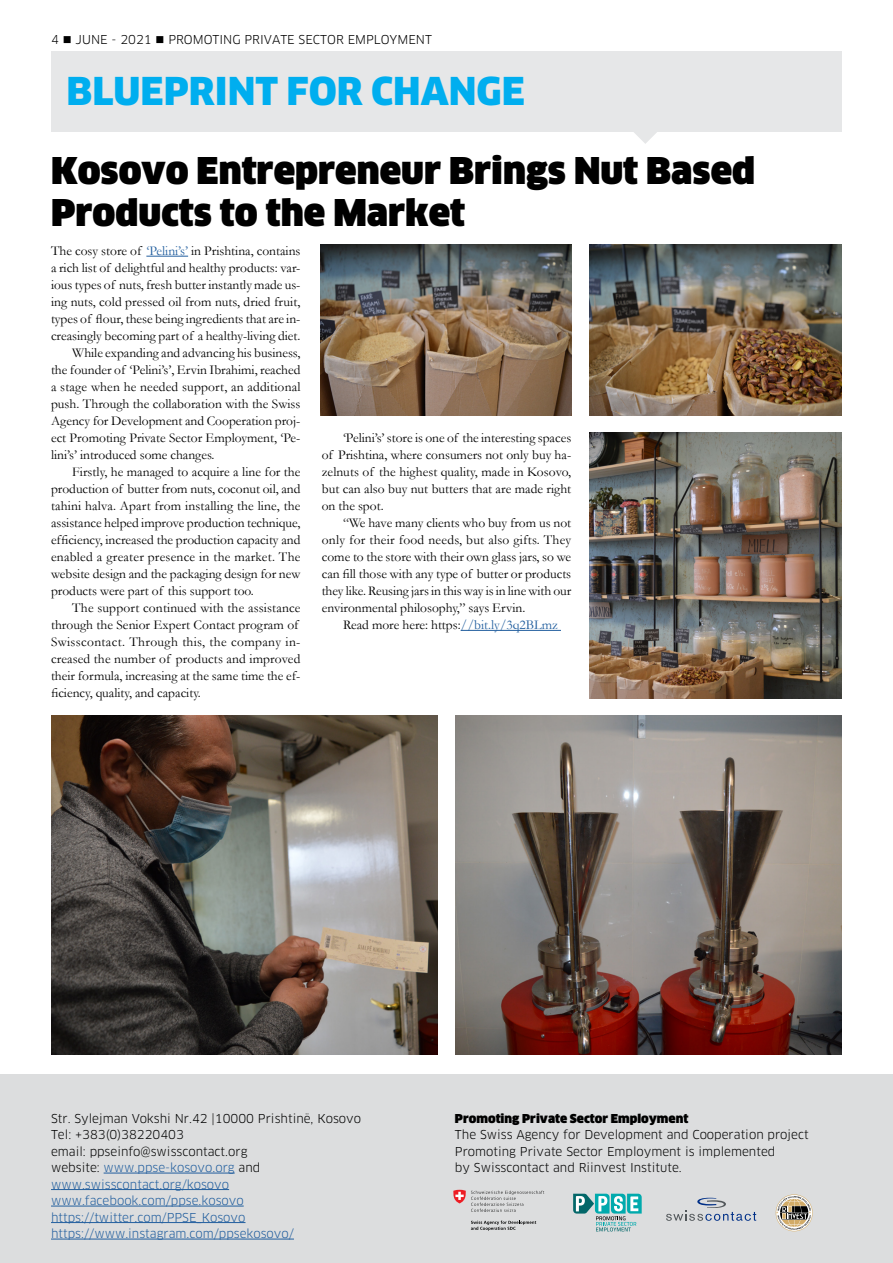
<style>
.page{position:relative;width:893px;height:1263px;background:#fff}
.page>*{position:absolute;margin:0;border:0;box-sizing:border-box;transform-origin:0 0}
.t1{font:900 37.5px "Clan";color:#00aeef}
.t2{font:900 36px/42px "Clan";color:#000}
.t3{font:13.5px/17px "Garamond";color:#000;text-align:justify}
.t4{font:13.5px "Garamond";letter-spacing:.02em;color:#000}
.t5{font:13.5px "Garamond";letter-spacing:.025em;color:#000}
.t6{font:12px/16.5px "Clan";color:#215e9e}
.t7{font:12px/16.5px "Clan";color:#000}
.t8{font:900 12px "Clan";color:#000}
.s1{color:#215e9e}
.s2{color:#000}
</style>
<div class="page">
<div style="left:0;top:1074px;width:893px;height:189px;background:#dcddde"></div>
<hr style="left:104px;top:1173px;width:131px;height:1px;background:#215e9e">
<hr style="left:51px;top:1189px;width:178px;height:1px;background:#215e9e">
<hr style="left:51px;top:1206px;width:193px;height:1px;background:#215e9e">
<hr style="left:51px;top:1222px;width:194px;height:1px;background:#215e9e">
<hr style="left:51px;top:1239px;width:243px;height:1px;background:#215e9e">
<hr style="left:146px;top:256px;width:42px;height:1px;background:#215e9e">
<hr style="left:461px;top:630px;width:100px;height:1px;background:#215e9e">
<div style="left:51px;top:51px;width:791px;height:81px;background:#e6e7e8"></div>
<svg style="left:634px;top:132px;width:23px;height:12px"></svg>
<svg style="left:573px;top:1194px;width:69px;height:37px"></svg>
<svg style="left:666px;top:1198px;width:90px;height:23px"></svg>
<svg style="left:471px;top:1220px;width:65px;height:10px"></svg>
<svg style="left:453px;top:1190px;width:91px;height:22px"></svg>
<svg style="left:776px;top:1194px;width:37px;height:37px"></svg>
<img style="left:51px;top:716px;width:387px;height:338px">
<img style="left:455px;top:716px;width:387px;height:338px">
<img style="left:320px;top:244px;width:252px;height:172px">
<img style="left:590px;top:244px;width:252px;height:172px">
<img style="left:590px;top:433px;width:252px;height:265px">
<p class="t7" style="left:51px;top:32px;width:382px">4 ■ JUNE - 2021 ■ PROMOTING PRIVATE SECTOR EMPLOYMENT</p>
<h1 class="t1" style="left:66px;top:70px;width:460px">BLUEPRINT FOR CHANGE</h1>
<h2 class="t2" style="left:51px;top:150px;width:706px">Kosovo Entrepreneur Brings Nut Based<br>Products to the Market</h2>
<p class="t3" style="left:51px;top:242px;width:251px">The cosy store of <span class="s1">‘Pelini’s’</span> in Prishtina, contains</p>
<p class="t3" style="left:51px;top:259px;width:251px">a rich list of delightful and healthy products: var-</p>
<p class="t3" style="left:51px;top:276px;width:251px">ious types of nuts, fresh butter instantly made us-</p>
<p class="t3" style="left:51px;top:293px;width:251px">ing nuts, cold pressed oil from nuts, dried fruit,</p>
<p class="t3" style="left:51px;top:310px;width:251px">types of flour, these being ingredients that are in-</p>
<p class="t3" style="left:51px;top:327px;width:251px">creasingly becoming part of a healthy-living diet.</p>
<p class="t3" style="left:72px;top:344px;width:230px">While expanding and advancing his business,</p>
<p class="t3" style="left:51px;top:361px;width:251px">the founder of ‘Pelini’s’, Ervin Ibrahimi, reached</p>
<p class="t3" style="left:51px;top:378px;width:251px">a stage when he needed support, an additional</p>
<p class="t3" style="left:51px;top:395px;width:251px">push. Through the collaboration with the Swiss</p>
<p class="t3" style="left:51px;top:412px;width:251px">Agency for Development and Cooperation proj-</p>
<p class="t3" style="left:51px;top:429px;width:251px">ect Promoting Private Sector Employment, ‘Pe-</p>
<p class="t3" style="left:51px;top:446px;width:165px">lini’s’ introduced some changes.</p>
<p class="t3" style="left:72px;top:463px;width:230px">Firstly, he managed to acquire a line for the</p>
<p class="t3" style="left:51px;top:480px;width:251px">production of butter from nuts, coconut oil, and</p>
<p class="t3" style="left:51px;top:497px;width:251px">tahini halva. Apart from installing the line, the</p>
<p class="t3" style="left:51px;top:514px;width:251px">assistance helped improve production technique,</p>
<p class="t3" style="left:51px;top:531px;width:251px">efficiency, increased the production capacity and</p>
<p class="t4" style="left:51px;top:548px;width:251px">enabled a greater presence in the market. The</p>
<p class="t3" style="left:51px;top:565px;width:251px">website design and the packaging design for new</p>
<p class="t3" style="left:51px;top:582px;width:204px">products were part of this support too.</p>
<p class="t3" style="left:72px;top:599px;width:230px">The support continued with the assistance</p>
<p class="t3" style="left:51px;top:616px;width:249px">through the Senior Expert Contact program of</p>
<p class="t5" style="left:51px;top:633px;width:251px">Swisscontact. Through this, the company in-</p>
<p class="t3" style="left:51px;top:650px;width:251px">creased the number of products and improved</p>
<p class="t3" style="left:51px;top:667px;width:251px">their formula, increasing at the same time the ef-</p>
<p class="t3" style="left:51px;top:684px;width:151px">ficiency, quality, and capacity.</p>
<p class="t3" style="left:322px;top:429px;width:251px;text-indent:21px">‘Pelini’s’ store is one of the interesting spaces of Prishtina, where consumers not only buy ha&shy;zelnuts of the highest quality, made in Kosovo, but can also buy nut butters that are made right on the spot.</p>
<p class="t3" style="left:322px;top:514px;width:251px;text-indent:21px">“We have many clients who buy from us not only for their food needs, but also gifts. They come to the store with their own glass jars, so we can fill those with any type of butter or products they like. Reusing jars in this way is in line with our environmental philosophy,” says Ervin.</p>
<p class="t3" style="left:343px;top:616px;width:216px">Read more here: https:<span class="s1">//bit.ly/3q2BLmz</span></p>
<p class="t6" style="left:51px;top:1110px;width:312px"><span class="s2">Str. Sylejman Vokshi Nr.42 |10000 Prishtinë, Kosovo Tel: +383(0)38220403<br>email: ppseinfo@swisscontact.org<br>website:</span> www.ppse-kosovo.org <span class="s2">and </span>www.swisscontact.org/kosovo www.facebook.com/ppse.kosovo https://twitter.com/PPSE_Kosovo https://www.instagram.com/ppsekosovo/</p>
<p class="t8" style="left:455px;top:1111px;width:235px">Promoting Private Sector Employment</p>
<p class="t7" style="left:455px;top:1126px;width:355px">The Swiss Agency for Development and Cooperation project<br>Promoting Private Sector Employment is implemented<br>by Swisscontact and Riinvest Institute.</p>
</div>
